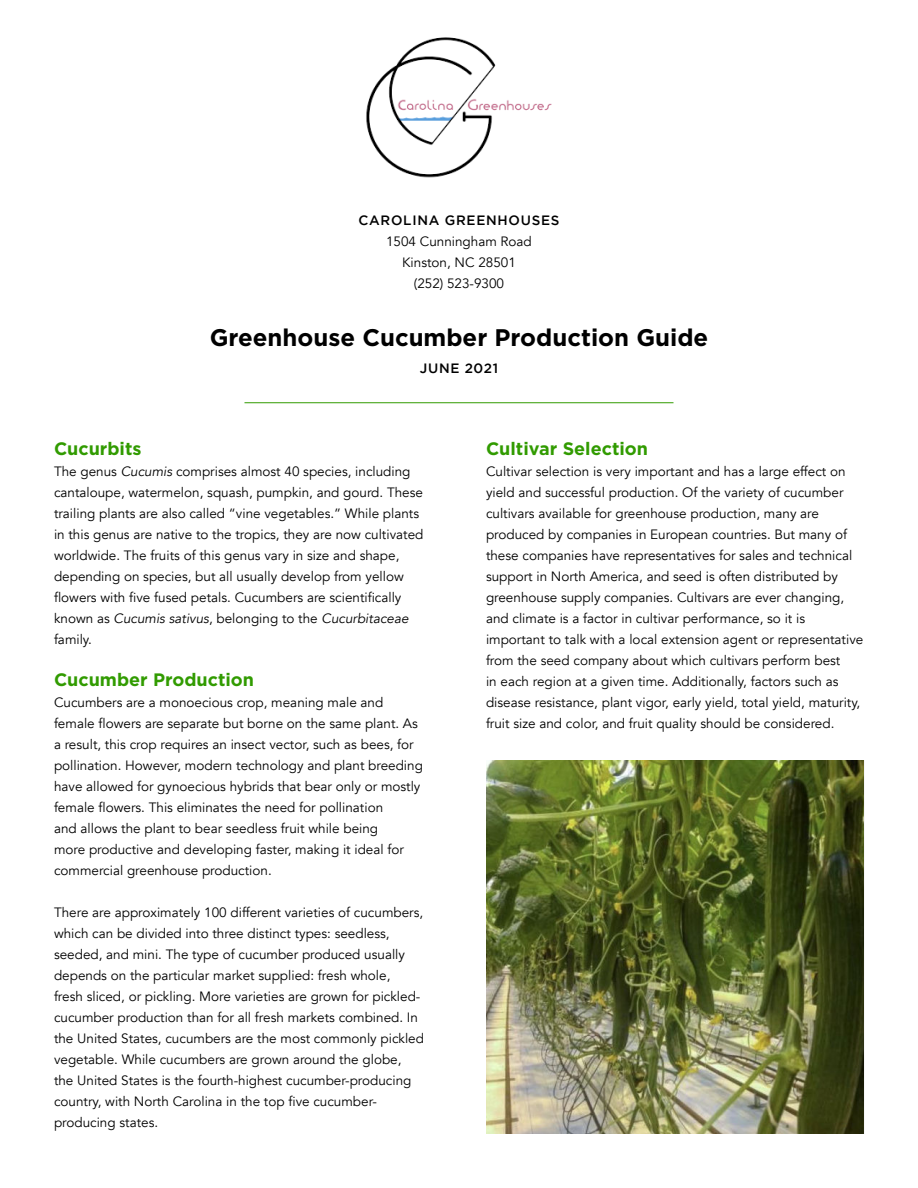
<style>
.page{position:relative;width:918px;height:1188px;background:#fff}
.page>*{position:absolute;margin:0;border:0;box-sizing:border-box;transform-origin:0 0}
.t1{font:700 24px "Gotham";color:#000}
.t2{font:700 18px "Gotham";color:#319b00}
.t3{font:13.5px/21px "Avenir";color:#000}
.t4{font:500 13.5px "Gotham";letter-spacing:.055em;color:#000}
.s1{font-style:italic}
</style>
<div class="page">
<img style="left:366px;top:37px;width:186px;height:141px">
<hr style="left:245px;top:402px;width:429px;height:1px;background:#319b00">
<img style="left:486px;top:760px;width:378px;height:374px">
<p class="t4" style="left:359px;top:212px;width:202px">CAROLINA GREENHOUSES</p>
<p class="t3" style="left:386px;top:232px;width:147px;text-align:center">1504 Cunningham Road<br>Kinston, NC 28501 (252) 523-9300</p>
<h1 class="t1" style="left:210px;top:328px;width:500px">Greenhouse Cucumber Production Guide</h1>
<p class="t4" style="left:420px;top:360px;width:80px">JUNE 2021</p>
<h2 class="t2" style="left:54px;top:442px;width:89px">Cucurbits</h2>
<p class="t3" style="left:54px;top:462px;width:371px">The genus <span class="s1">Cucumis</span> comprises almost 40 species, including cantaloupe, watermelon, squash, pumpkin, and gourd. These trailing plants are also called “vine vegetables.” While plants in this genus are native to the tropics, they are now cultivated worldwide. The fruits of this genus vary in size and shape, depending on species, but all usually develop from yellow flowers with five fused petals. Cucumbers are scientifically known as <span class="s1">Cucumis sativus</span>, belonging to the <span class="s1">Cucurbitaceae </span>family.</p>
<h2 class="t2" style="left:54px;top:673px;width:202px">Cucumber Production</h2>
<p class="t3" style="left:54px;top:694px;width:370px">Cucumbers are a monoecious crop, meaning male and female flowers are separate but borne on the same plant. As a result, this crop requires an insect vector, such as bees, for pollination. However, modern technology and plant breeding have allowed for gynoecious hybrids that bear only or mostly female flowers. This eliminates the need for pollination<br>and allows the plant to bear seedless fruit while being<br>more productive and developing faster, making it ideal for commercial greenhouse production.</p>
<p class="t3" style="left:54px;top:904px;width:372px">There are approximately 100 different varieties of cucumbers, which can be divided into three distinct types: seedless, seeded, and mini. The type of cucumber produced usually depends on the particular market supplied: fresh whole,<br>fresh sliced, or pickling. More varieties are grown for pickled&shy;cucumber production than for all fresh markets combined. In the United States, cucumbers are the most commonly pickled vegetable. While cucumbers are grown around the globe, the United States is the fourth-highest cucumber-producing country, with North Carolina in the top five cucumber&shy;producing states.</p>
<h2 class="t2" style="left:486px;top:442px;width:164px">Cultivar Selection</h2>
<p class="t3" style="left:486px;top:462px;width:379px">Cultivar selection is very important and has a large effect on yield and successful production. Of the variety of cucumber cultivars available for greenhouse production, many are produced by companies in European countries. But many of these companies have representatives for sales and technical support in North America, and seed is often distributed by greenhouse supply companies. Cultivars are ever changing, and climate is a factor in cultivar performance, so it is important to talk with a local extension agent or representative from the seed company about which cultivars perform best<br>in each region at a given time. Additionally, factors such as disease resistance, plant vigor, early yield, total yield, maturity, fruit size and color, and fruit quality should be considered.</p>
</div>
